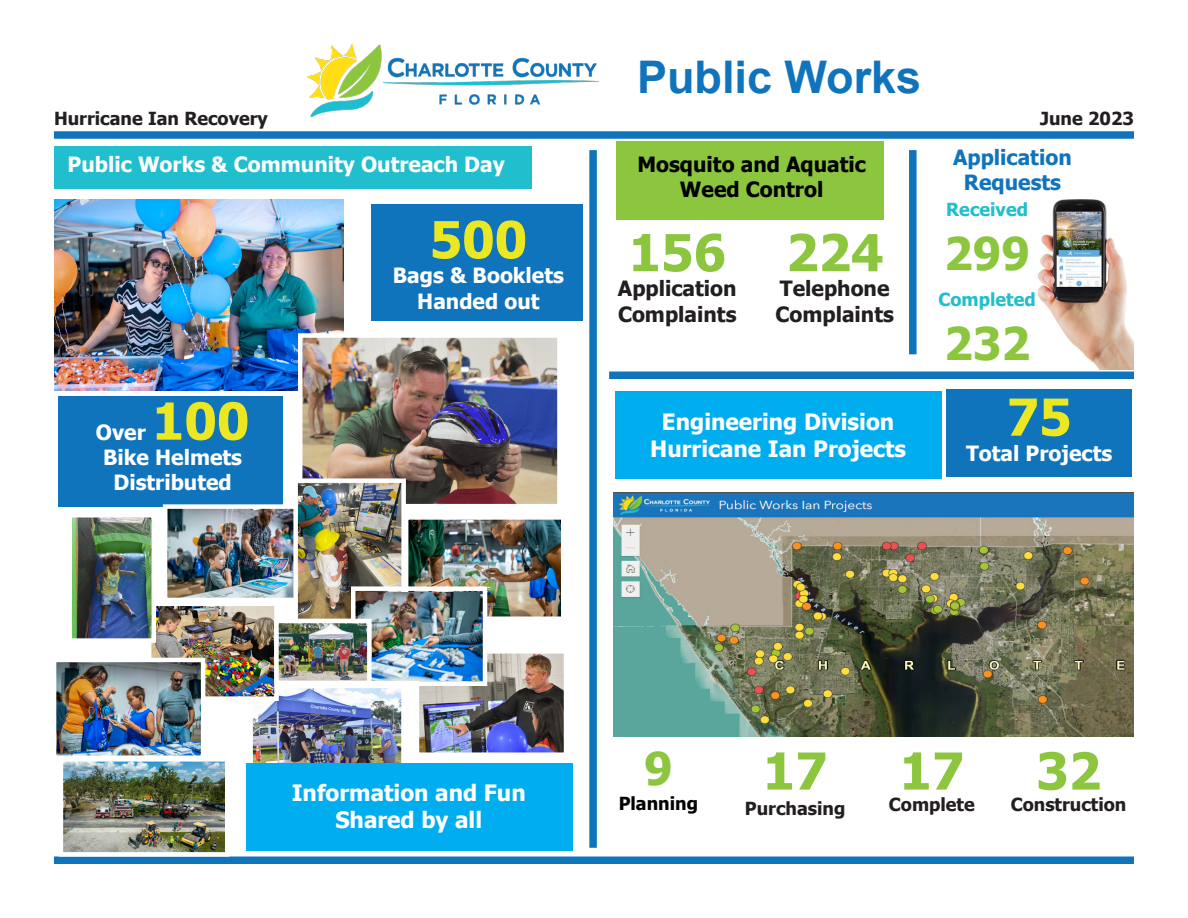
<style>
.page{position:relative;width:1188px;height:918px;background:#fff}
.page>*{position:absolute;margin:0;border:0;box-sizing:border-box;transform-origin:0 0}
.t1{font:700 51px "Tahoma";color:#8bc63e}
.t2{font:700 51px "Tahoma";color:#ebe823}
.t3{font:700 45px "Arial";color:#1074bc}
.t4{font:700 45px "Tahoma";color:#8bc63e}
.t5{font:700 22.5px/27px "Tahoma";color:#fff;text-align:center}
.t6{font:700 21px "Tahoma";color:#fff}
.t7{font:700 21px/25.2px "Tahoma";color:#231f20}
.t8{font:700 21px "Tahoma";color:#000}
.t9{font:700 21px "Tahoma";color:#1074bc}
.t10{font:700 18px "Tahoma";color:#231f20}
.t11{font:700 18px "Tahoma";color:#21bece}
.t12{font:700 18px "Tahoma";color:#000}
</style>
<div class="page">
<div style="left:58px;top:396px;width:225px;height:111px;background:#1074bc"></div>
<img style="left:253px;top:689px;width:148px;height:74px">
<div style="left:248px;top:684px;width:158px;height:105px;border:4px solid #fff"></div>
<img style="left:1037px;top:199px;width:97px;height:171px">
<div style="left:616px;top:141px;width:267px;height:79px;background:#8bc63e"></div>
<div style="left:616px;top:392px;width:326px;height:87px;background:#00aeef"></div>
<div style="left:246px;top:763px;width:326px;height:87px;background:#00aeef"></div>
<div style="left:54px;top:147px;width:477px;height:42px;background:#21bece"></div>
<img style="left:308px;top:44px;width:291px;height:72px">
<div style="left:609px;top:372px;width:525px;height:7px;background:#1074bc"></div>
<div style="left:54px;top:856px;width:1080px;height:8px;background:#1074bc"></div>
<div style="left:54px;top:131px;width:1080px;height:8px;background:#1074bc"></div>
<div style="left:589px;top:150px;width:8px;height:698px;background:#1074bc"></div>
<div style="left:909px;top:150px;width:8px;height:204px;background:#1074bc"></div>
<div style="left:946px;top:389px;width:186px;height:88px;background:#1074bc"></div>
<img style="left:613px;top:493px;width:521px;height:244px">
<img style="left:54px;top:200px;width:289px;height:191px">
<div style="left:372px;top:204px;width:211px;height:117px;background:#1074bc"></div>
<img style="left:303px;top:338px;width:254px;height:165px">
<div style="left:298px;top:333px;width:264px;height:175px;border:4px solid #fff"></div>
<img style="left:168px;top:509px;width:125px;height:88px">
<div style="left:163px;top:504px;width:147px;height:98px;border:4px solid #fff"></div>
<img style="left:420px;top:654px;width:143px;height:98px">
<div style="left:415px;top:649px;width:153px;height:108px;border:4px solid #fff"></div>
<img style="left:409px;top:520px;width:152px;height:96px">
<div style="left:404px;top:515px;width:162px;height:106px;border:4px solid #fff"></div>
<img style="left:298px;top:483px;width:103px;height:135px">
<div style="left:293px;top:478px;width:113px;height:145px;border:4px solid #fff"></div>
<img style="left:152px;top:607px;width:122px;height:89px">
<div style="left:147px;top:602px;width:132px;height:99px;border:4px solid #fff"></div>
<img style="left:57px;top:663px;width:143px;height:92px">
<div style="left:52px;top:658px;width:153px;height:102px;border:4px solid #fff"></div>
<img style="left:64px;top:762px;width:161px;height:90px">
<div style="left:59px;top:757px;width:171px;height:100px;border:4px solid #fff"></div>
<img style="left:356px;top:592px;width:126px;height:88px">
<div style="left:351px;top:586px;width:136px;height:100px;border:4px solid #fff"></div>
<img style="left:73px;top:518px;width:78px;height:120px">
<div style="left:68px;top:513px;width:88px;height:130px;border:4px solid #fff"></div>
<img style="left:279px;top:624px;width:88px;height:56px">
<div style="left:274px;top:619px;width:98px;height:66px;border:4px solid #fff"></div>
<p class="t3" style="left:637px;top:46px;width:286px">Public Works</p>
<p class="t10" style="left:54px;top:106px;width:216px">Hurricane Ian Recovery</p>
<p class="t10" style="left:1040px;top:106px;width:95px">June 2023</p>
<p class="t8" style="left:637px;top:149px;width:230px">Mosquito and Aquatic</p>
<p class="t8" style="left:680px;top:174px;width:145px">Weed Control</p>
<p class="t9" style="left:953px;top:142px;width:120px">Application</p>
<p class="t9" style="left:964px;top:167px;width:99px">Requests</p>
<p class="t11" style="left:946px;top:197px;width:83px">Received</p>
<p class="t4" style="left:944px;top:222px;width:87px">299</p>
<p class="t11" style="left:939px;top:287px;width:99px">Completed</p>
<p class="t4" style="left:944px;top:312px;width:87px">232</p>
<p class="t6" style="left:68px;top:150px;width:439px">Public Works &amp; Community Outreach Day</p>
<p class="t2" style="left:430px;top:204px;width:99px">500</p>
<p class="t6" style="left:393px;top:261px;width:173px">Bags &amp; Booklets</p>
<p class="t6" style="left:417px;top:286px;width:124px">Handed out</p>
<p class="t1" style="left:629px;top:217px;width:99px">156</p>
<p class="t7" style="left:618px;top:277px;width:120px">Application<br>Complaints</p>
<p class="t1" style="left:786px;top:217px;width:99px">224</p>
<p class="t7" style="left:776px;top:277px;width:120px">Telephone<br>Complaints</p>
<p class="t2" style="left:152px;top:385px;width:99px">100</p>
<p class="t6" style="left:103px;top:443px;width:140px">Bike Helmets</p>
<p class="t6" style="left:113px;top:468px;width:120px">Distributed</p>
<p class="t6" style="left:96px;top:417px;width:51px">Over</p>
<p class="t5" style="left:662px;top:409px;width:234px">Engineering Division</p>
<p class="t5" style="left:650px;top:436px;width:257px">Hurricane Ian Projects</p>
<p class="t2" style="left:1007px;top:381px;width:66px">75</p>
<p class="t6" style="left:966px;top:438px;width:148px">Total Projects</p>
<p class="t5" style="left:292px;top:780px;width:235px">Information and Fun<br>Shared by all</p>
<p class="t4" style="left:644px;top:737px;width:30px">9</p>
<p class="t12" style="left:619px;top:791px;width:81px">Planning</p>
<p class="t1" style="left:763px;top:735px;width:66px">17</p>
<p class="t10" style="left:745px;top:796px;width:102px">Purchasing</p>
<p class="t1" style="left:899px;top:735px;width:66px">17</p>
<p class="t10" style="left:889px;top:792px;width:87px">Complete</p>
<p class="t1" style="left:1036px;top:735px;width:66px">32</p>
<p class="t10" style="left:1011px;top:792px;width:117px">Construction</p>
</div>
